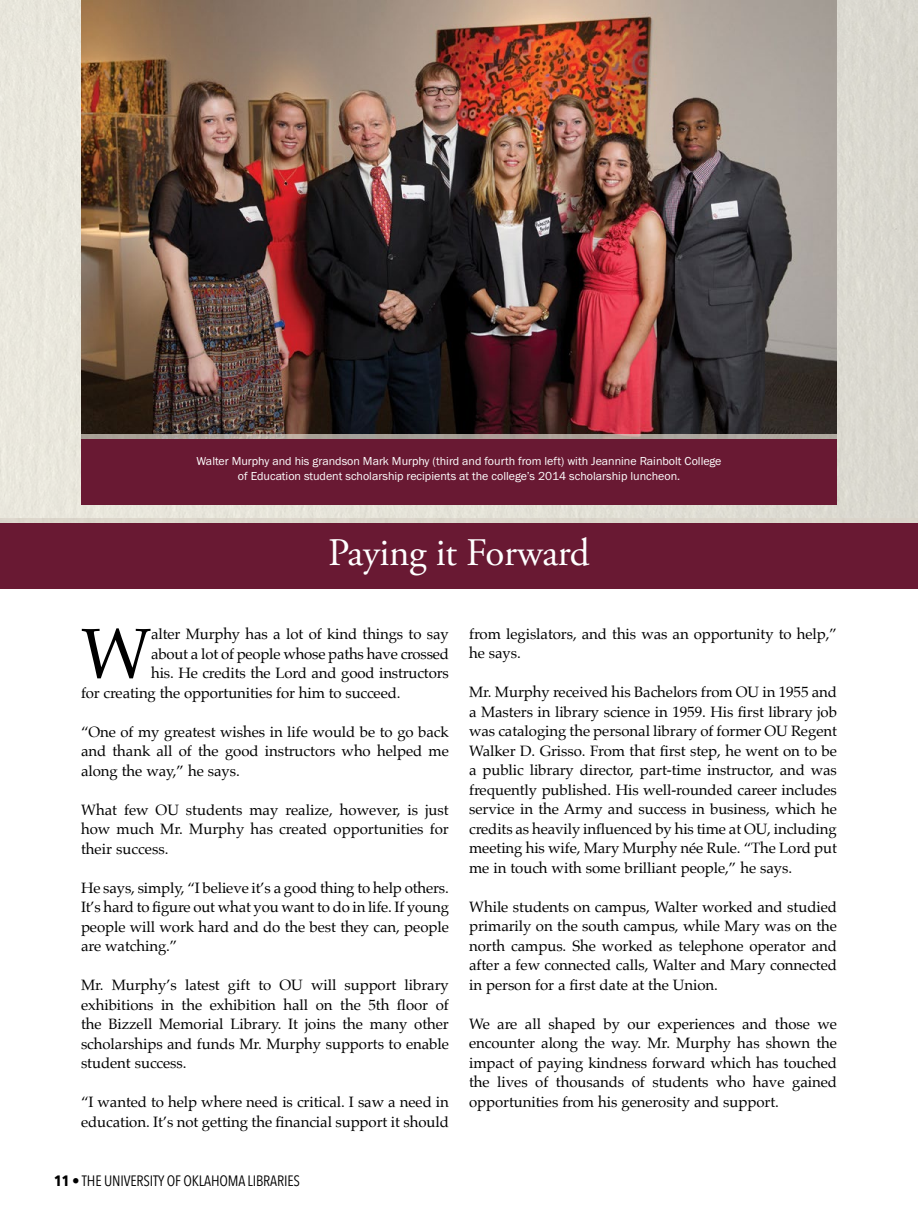
<style>
.page{position:relative;width:918px;height:1215px;background:#fff}
.page>*{position:absolute;margin:0;border:0;box-sizing:border-box;transform-origin:0 0}
.t1{font:70.8px "Palatino";color:#000}
.t2{font:39px "Adobe Garamond Pro";letter-spacing:-.01em;color:#fff}
.t3{font:15px/19.5px "Palatino";letter-spacing:-.005em;color:#000;text-align:justify}
.t4{font:15px "Avenir Next Condensed";letter-spacing:-.01em;color:#000}
.t5{font:12px/15px "Franklin Gothic URW Boo";color:#fff;text-align:center}
.s1{font-weight:700}
</style>
<div class="page">
<img style="left:0;top:0;width:918px;height:519px">
<img style="left:81px;top:0;width:756px;height:434px">
<img style="left:0;top:519px;width:918px;height:5px">
<img style="left:81px;top:434px;width:756px;height:5px">
<div style="left:0;top:524px;width:918px;height:65px;background:#691933"></div>
<div style="left:81px;top:439px;width:756px;height:65px;background:#691933"></div>
<p class="t5" style="left:196px;top:453px;width:527px">Walter Murphy and his grandson Mark Murphy (third and fourth from left) with Jeannine Rainbolt College of Education student scholarship recipients at the college’s 2014 scholarship luncheon.</p>
<h2 class="t2" style="left:328px;top:530px;width:263px">Paying it Forward</h2>
<h1 class="t1" style="left:81px;top:595px;width:72px">W</h1>
<p class="t3" style="left:151px;top:624px;width:299px">alter Murphy has a lot of kind things to say</p>
<p class="t3" style="left:151px;top:644px;width:299px">about a lot of people whose paths have crossed</p>
<p class="t3" style="left:151px;top:663px;width:299px">his. He credits the Lord and good instructors</p>
<p class="t3" style="left:81px;top:683px;width:321px">for creating the opportunities for him to succeed.</p>
<p class="t3" style="left:81px;top:722px;width:369px">“One of my greatest wishes in life would be to go back and thank all of the good instructors who helped me along the way,” he says.</p>
<p class="t3" style="left:81px;top:800px;width:369px">What few OU students may realize, however, is just how much Mr. Murphy has created opportunities for their success.</p>
<p class="t3" style="left:81px;top:878px;width:370px">He says, simply, “I believe it’s a good thing to help others.<br>It’s hard to figure out what you want to do in life. If young people will work hard and do the best they can, people are watching.”</p>
<p class="t3" style="left:81px;top:975px;width:369px">Mr. Murphy’s latest gift to OU will support library exhibitions in the exhibition hall on the 5th floor of the Bizzell Memorial Library. It joins the many other scholarships and funds Mr. Murphy supports to enable student success.</p>
<p class="t3" style="left:81px;top:1092px;width:369px">“I wanted to help where need is critical. I saw a need in education. It’s not getting the financial support it should</p>
<p class="t4" style="left:54px;top:1168px;width:247px"><span class="s1">11</span> • THE UNIVERSITY OF OKLAHOMA LIBRARIES</p>
<p class="t3" style="left:469px;top:624px;width:369px">from legislators, and this was an opportunity to help,” he says.</p>
<p class="t3" style="left:469px;top:683px;width:369px">Mr. Murphy received his Bachelors from OU in 1955 and a Masters in library science in 1959. His first library job was cataloging the personal library of former OU Regent Walker D. Grisso. From that first step, he went on to be a public library director, part-time instructor, and was frequently published. His well-rounded career includes service in the Army and success in business, which he credits as heavily influenced by his time at OU, including meeting his wife, Mary Murphy née Rule. “The Lord put me in touch with some brilliant people,” he says.</p>
<p class="t3" style="left:469px;top:897px;width:369px">While students on campus, Walter worked and studied primarily on the south campus, while Mary was on the north campus. She worked as telephone operator and after a few connected calls, Walter and Mary connected in person for a first date at the Union.</p>
<p class="t3" style="left:469px;top:1014px;width:369px">We are all shaped by our experiences and those we encounter along the way. Mr. Murphy has shown the impact of paying kindness forward which has touched the lives of thousands of students who have gained opportunities from his generosity and support.</p>
</div>
